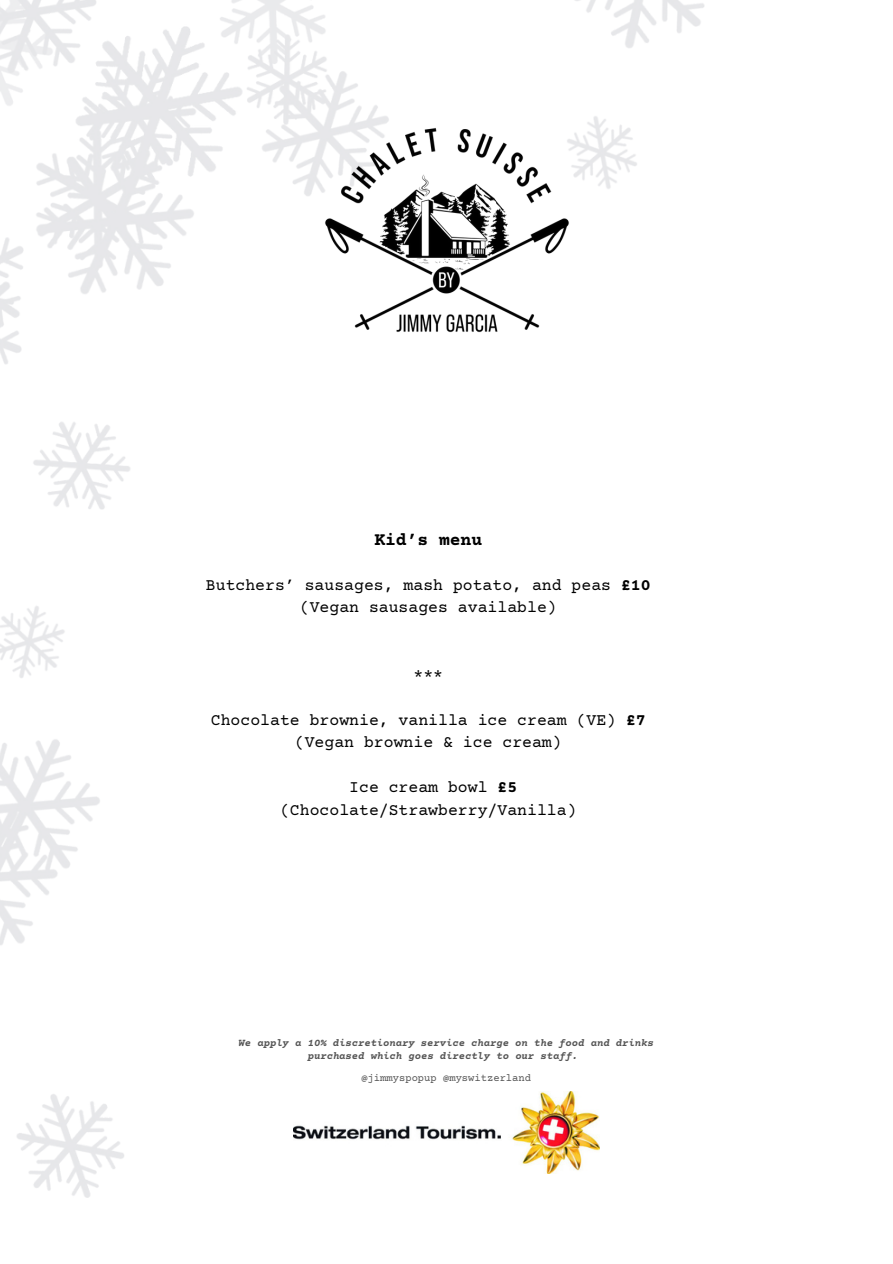
<style>
.page{position:relative;width:893px;height:1264px;background:#fff}
.page>*{position:absolute;margin:0;border:0;box-sizing:border-box;transform-origin:0 0}
.t1{font:700 18px "Courier Prime";color:#000}
.t2{font:16.5px "Courier Prime";color:#000}
.t3{font:italic 700 10.5px/13px "Courier Prime";color:#545454;text-align:center}
.t4{font:10.5px "Courier Prime";color:#545454}
.s1{font-weight:700}
</style>
<div class="page">
<img style="left:0;top:0;width:704px;height:1198px">
<img style="left:320px;top:104px;width:253px;height:253px">
<img style="left:293px;top:1091px;width:306px;height:82px">
<p class="t1" style="left:374px;top:530px;width:109px">Kid’s menu</p>
<p class="t2" style="left:206px;top:576px;width:446px">Butchers’ sausages, mash potato, and peas <span class="s1">£10</span></p>
<p class="t2" style="left:300px;top:599px;width:258px">(Vegan sausages available)</p>
<p class="t2" style="left:413px;top:666px;width:31px">***</p>
<p class="t2" style="left:211px;top:711px;width:436px">Chocolate brownie, vanilla ice cream (VE) <span class="s1">£7</span></p>
<p class="t2" style="left:295px;top:734px;width:268px">(Vegan brownie &amp; ice cream)</p>
<p class="t2" style="left:349px;top:779px;width:169px">Ice cream bowl <span class="s1">£5</span></p>
<p class="t2" style="left:280px;top:801px;width:298px">(Chocolate/Strawberry/Vanilla)</p>
<p class="t3" style="left:238px;top:1037px;width:416px">We apply a 10% discretionary service charge on the food and drinks purchased which goes directly to our staff.</p>
<p class="t4" style="left:361px;top:1072px;width:171px">@jimmyspopup @myswitzerland</p>
</div>
